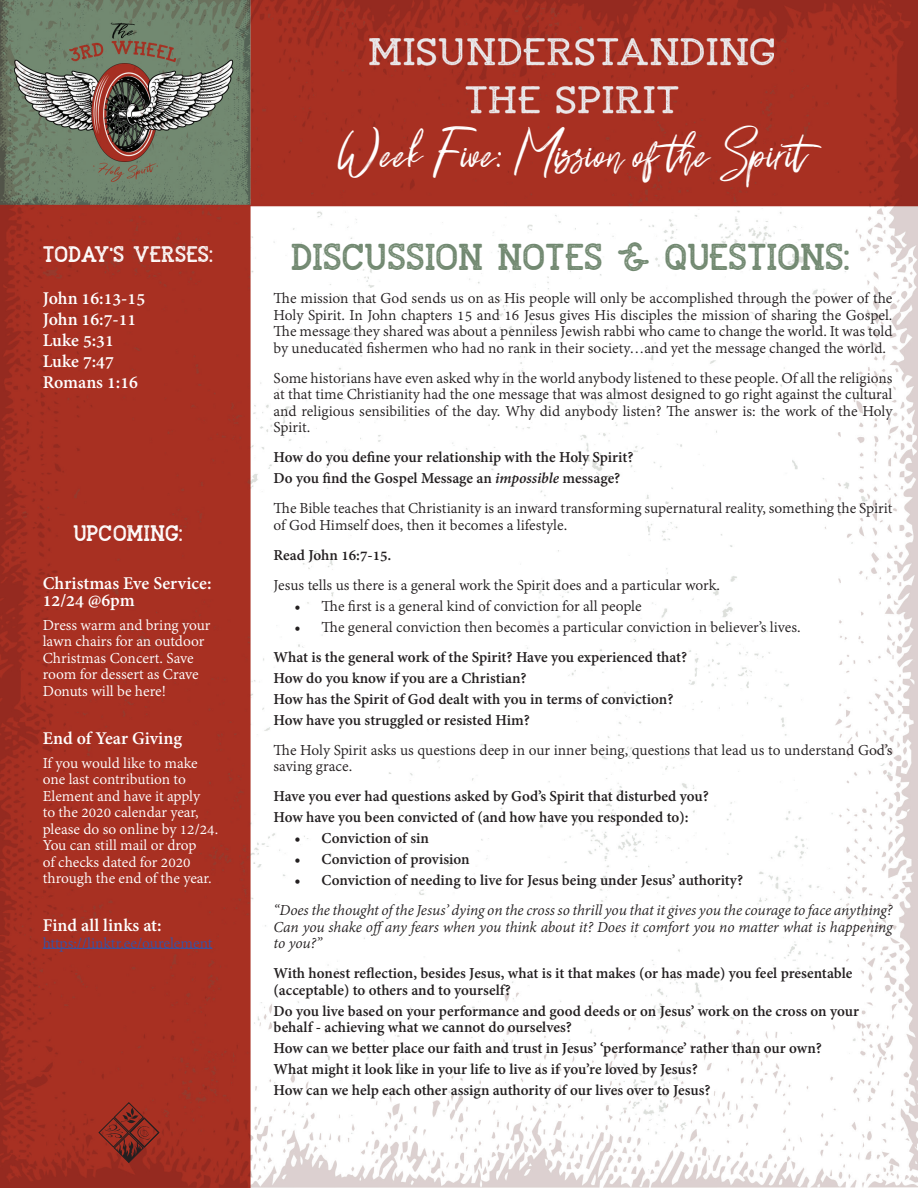
<style>
.page{position:relative;width:918px;height:1188px;background:#fff}
.page>*{position:absolute;margin:0;border:0;box-sizing:border-box;transform-origin:0 0}
.t1{font:43.5px "Shutten Reason";color:#fff}
.t2{font:37.5px "SAILORROUGH Bold";color:#728971}
.t3{font:22.5px "SAILORROUGH Bold";color:#fff}
.t4{font:700 19.5px/21px "Adobe Devanagari";color:#fff}
.t5{font:16.5px/16.5px "Adobe Devanagari";color:#231f20;text-align:justify}
.t6{font:700 16.5px/21px "Adobe Devanagari";color:#231f20}
.t7{font:16.5px/16.5px "Adobe Devanagari";color:#fff}
.t8{font:italic 16.5px/16.5px "Adobe Devanagari";letter-spacing:-.01em;color:#231f20;text-align:justify}
.t9{font:16.5px "Adobe Devanagari";color:#3853a3}
.s1{font-style:italic}
</style>
<div class="page">
<img style="left:0;top:0;width:918px;height:1188px">
<svg style="left:99px;top:1103px;width:60px;height:60px;background:#8d2b21"></svg>
<hr style="left:43px;top:948px;width:169px;height:1px;background:#3853a3">
<img style="left:370px;top:38px;width:404px;height:81px">
<h3 class="t3" style="left:43px;top:240px;width:172px">TODAY’S VERSES:</h3>
<p class="t4" style="left:43px;top:290px;width:104px">John 16:13-15<br>John 16:7-11<br>Luke 5:31<br>Luke 7:47<br>Romans 1:16</p>
<h3 class="t3" style="left:73px;top:519px;width:111px">UPCOMING:</h3>
<p class="t4" style="left:43px;top:577px;width:170px;line-height:16.5px">Christmas Eve Service:<br>12/24 @6pm</p>
<p class="t7" style="left:43px;top:618px;width:169px">Dress warm and bring your lawn chairs for an outdoor<br>Christmas Concert. Save room for dessert as Crave<br>Donuts will be here!</p>
<p class="t4" style="left:43px;top:729px;width:141px">End of Year Giving</p>
<p class="t7" style="left:43px;top:756px;width:177px">If you would like to make one last contribution to<br>Element and have it apply<br>to the 2020 calendar year, please do so online by 12/24.<br>You can still mail or drop<br>of checks dated for 2020 through the end of the year.</p>
<p class="t4" style="left:43px;top:917px;width:120px">Find all links at:</p>
<p class="t9" style="left:43px;top:933px;width:171px">https://linktr.ee/ourelement</p>
<h1 class="t1" style="left:337px;top:127px;width:500px">Week Five: Mission of the Spirit</h1>
<h2 class="t2" style="left:291px;top:233px;width:561px">DISCUSSION NOTES &amp; QUESTIONS:</h2>
<p class="t5" style="left:274px;top:292px;width:620px">The mission that God sends us on as His people will only be accomplished through the power of the Holy Spirit. In John chapters 15 and 16 Jesus gives His disciples the mission of sharing the Gospel.<br>The message they shared was about a penniless Jewish rabbi who came to change the world. It was told by uneducated fishermen who had no rank in their society…and yet the message changed the world.</p>
<p class="t5" style="left:274px;top:371px;width:620px">Some historians have even asked why in the world anybody listened to these people. Of all the religions at that time Christianity had the one message that was almost designed to go right against the cultural and religious sensibilities of the day. Why did anybody listen? The answer is: the work of the Holy Spirit.</p>
<p class="t6" style="left:274px;top:449px;width:361px">How do you define your relationship with the Holy Spirit?<br>Do you find the Gospel Message an <span class="s1">impossible</span> message?</p>
<p class="t5" style="left:274px;top:502px;width:620px">The Bible teaches that Christianity is an inward transforming supernatural reality, something the Spirit of God Himself does, then it becomes a lifestyle.</p>
<p class="t6" style="left:274px;top:546px;width:119px">Read John 16:7-15.</p>
<p class="t5" style="left:274px;top:578px;width:448px">Jesus tells us there is a general work the Spirit does and a particular work.</p>
<p class="t5" style="left:295px;top:599px;width:349px">• The first is a general kind of conviction for all people</p>
<p class="t5" style="left:295px;top:620px;width:507px">• The general conviction then becomes a particular conviction in believer’s lives.</p>
<p class="t6" style="left:274px;top:648px;width:415px">What is the general work of the Spirit? Have you experienced that?<br>How do you know if you are a Christian?<br>How has the Spirit of God dealt with you in terms of conviction?<br>How have you struggled or resisted Him?</p>
<p class="t5" style="left:274px;top:743px;width:620px">The Holy Spirit asks us questions deep in our inner being, questions that lead us to understand God’s saving grace.</p>
<p class="t6" style="left:274px;top:788px;width:437px">Have you ever had questions asked by God’s Spirit that disturbed you?<br>How have you been convicted of (and how have you responded to):</p>
<p class="t6" style="left:295px;top:830px;width:136px">• Conviction of sin</p>
<p class="t6" style="left:295px;top:851px;width:177px">• Conviction of provision</p>
<p class="t6" style="left:295px;top:872px;width:450px">• Conviction of needing to live for Jesus being under Jesus’ authority?</p>
<p class="t8" style="left:274px;top:904px;width:620px">“Does the thought of the Jesus’ dying on the cross so thrill you that it gives you the courage to face anything?<br>Can you shake offany fears when you think about it? Does it comfort you no matter what is happening to you?”</p>
<p class="t6" style="left:274px;top:967px;width:580px;line-height:16.5px">With honest reflection, besides Jesus, what is it that makes (or has made) you feel presentable (acceptable) to others and to yourself?</p>
<p class="t6" style="left:274px;top:1005px;width:587px;line-height:16.5px">Do you live based on your performance and good deeds or on Jesus’ work on the cross on your behalf - achieving what we cannot do ourselves?</p>
<p class="t6" style="left:274px;top:1040px;width:550px">How can we better place our faith and trust in Jesus’ ‘performance’ rather than our own?<br>What might it look like in your life to live as if you’re loved by Jesus?<br>How can we help each other assign authority of our lives over to Jesus?</p>
</div>
